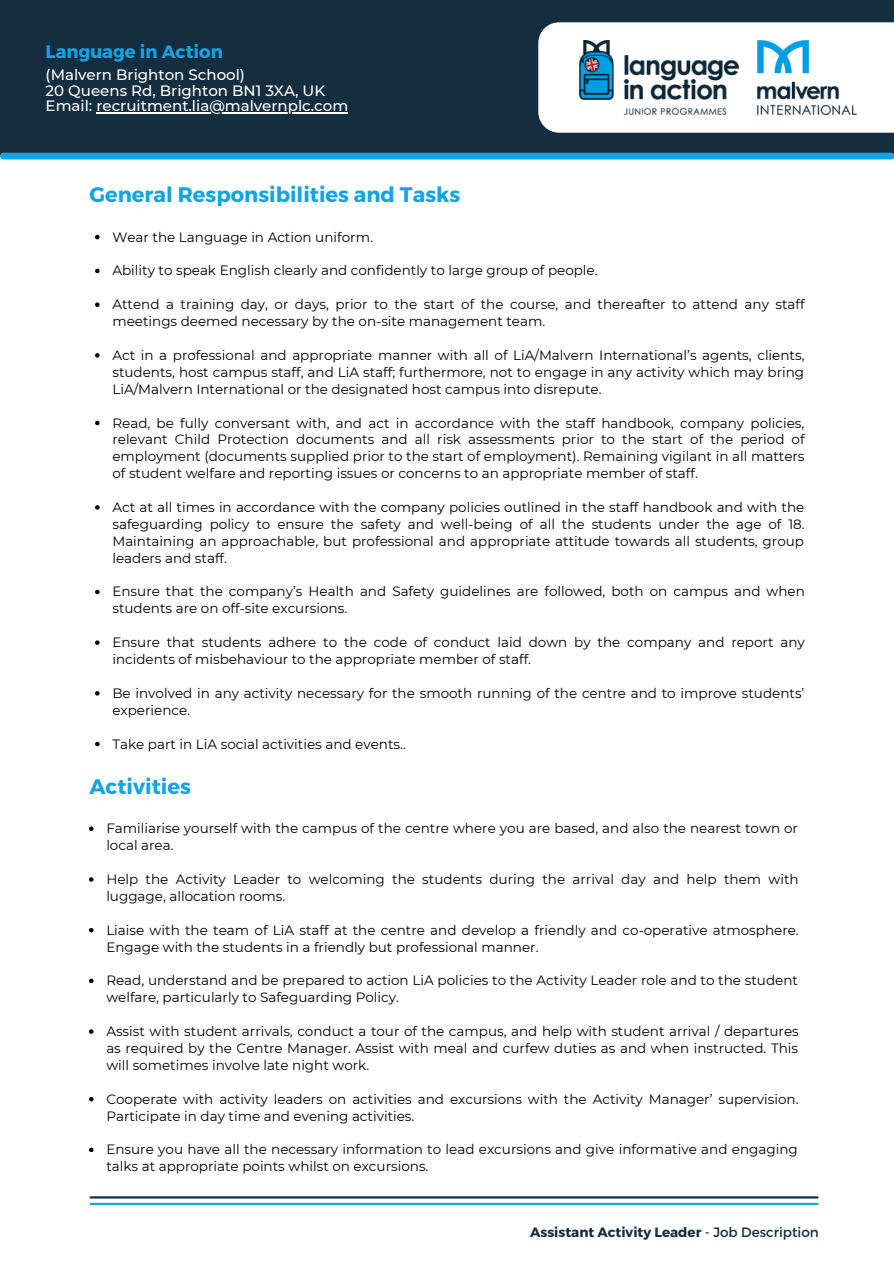
<style>
.page{position:relative;width:894px;height:1264px;background:#fff}
.page>*{position:absolute;margin:0;border:0;box-sizing:border-box;transform-origin:0 0}
.t1{font:700 21px "Montserrat";color:#12a4e4}
.t2{font:700 18px "Montserrat";color:#12a4e4}
.t3{font:500 15px "Montserrat";color:#fff}
.t4{font:13.5px/17px "Montserrat";color:#000}
.t5{font:700 13.5px "Montserrat";color:#142e40}
.s1{font-weight:400}
</style>
<div class="page">
<svg style="left:95px;top:235px;width:4px;height:4px"></svg>
<svg style="left:95px;top:269px;width:4px;height:4px"></svg>
<svg style="left:95px;top:302px;width:4px;height:5px"></svg>
<svg style="left:95px;top:353px;width:4px;height:4px"></svg>
<svg style="left:95px;top:421px;width:4px;height:4px"></svg>
<svg style="left:95px;top:505px;width:4px;height:4px"></svg>
<svg style="left:95px;top:589px;width:4px;height:5px"></svg>
<svg style="left:95px;top:640px;width:4px;height:5px"></svg>
<svg style="left:95px;top:691px;width:4px;height:4px"></svg>
<svg style="left:95px;top:741px;width:4px;height:5px"></svg>
<hr style="left:90px;top:1196px;width:727px;height:2px;background:#142e40">
<hr style="left:90px;top:1202px;width:727px;height:2px;background:#12a4e4">
<div style="left:0;top:0;width:893px;height:155px;background:#142e40"></div>
<div style="left:538px;top:22px;width:355px;height:111px;background:#fff"></div>
<div style="left:3px;top:153px;width:888px;height:6px;background:#12a4e4"></div>
<hr style="left:96px;top:112px;width:252px;height:1px;background:#fff">
<img style="left:579px;top:41px;width:159px;height:74px">
<img style="left:756px;top:41px;width:100px;height:74px">
<svg style="left:89px;top:826px;width:4px;height:5px"></svg>
<svg style="left:89px;top:877px;width:4px;height:4px"></svg>
<svg style="left:89px;top:927px;width:4px;height:5px"></svg>
<svg style="left:89px;top:978px;width:4px;height:5px"></svg>
<svg style="left:89px;top:1029px;width:4px;height:4px"></svg>
<svg style="left:89px;top:1096px;width:4px;height:5px"></svg>
<svg style="left:89px;top:1147px;width:4px;height:5px"></svg>
<p class="t2" style="left:46px;top:40px;width:179px">Language in Action</p>
<p class="t3" style="left:46px;top:65px;width:201px">(Malvern Brighton School)</p>
<p class="t3" style="left:46px;top:81px;width:281px">20 Queens Rd, Brighton BN1 3XA, UK</p>
<p class="t3" style="left:46px;top:97px;width:304px">Email: recruitment.lia@malvernplc.com</p>
<p class="t1" style="left:89px;top:181px;width:372px">General Responsibilities and Tasks</p>
<p class="t4" style="left:112px;top:228px;width:262px">Wear the Language in Action uniform.</p>
<p class="t4" style="left:112px;top:262px;width:486px">Ability to speak English clearly and confidently to large group of people.</p>
<p class="t4" style="left:112px;top:296px;width:693px">Attend a training day, or days, prior to the start of the course, and thereafter to attend any staff meetings deemed necessary by the on-site management team.</p>
<p class="t4" style="left:112px;top:346px;width:693px;text-align:justify">Act in a professional and appropriate manner with all of LiA/Malvern International’s agents, clients, students, host campus staff, and LiA staff; furthermore, not to engage in any activity which may bring LiA/Malvern International or the designated host campus into disrepute.</p>
<p class="t4" style="left:112px;top:414px;width:693px;text-align:justify">Read, be fully conversant with, and act in accordance with the staff handbook, company policies, relevant Child Protection documents and all risk assessments prior to the start of the period of employment (documents supplied prior to the start of employment). Remaining vigilant in all matters of student welfare and reporting issues or concerns to an appropriate member of staff.</p>
<p class="t4" style="left:112px;top:498px;width:693px;text-align:justify">Act at all times in accordance with the company policies outlined in the staff handbook and with the safeguarding policy to ensure the safety and well-being of all the students under the age of 18.<br>Maintaining an approachable, but professional and appropriate attitude towards all students, group leaders and staff.</p>
<p class="t4" style="left:112px;top:583px;width:693px">Ensure that the company’s Health and Safety guidelines are followed, both on campus and when students are on off-site excursions.</p>
<p class="t4" style="left:112px;top:634px;width:693px">Ensure that students adhere to the code of conduct laid down by the company and report any incidents of misbehaviour to the appropriate member of staff.</p>
<p class="t4" style="left:112px;top:684px;width:693px">Be involved in any activity necessary for the smooth running of the centre and to improve students’ experience.</p>
<p class="t4" style="left:112px;top:735px;width:295px">Take part in LiA social activities and events..</p>
<p class="t1" style="left:89px;top:772px;width:103px">Activities</p>
<p class="t4" style="left:106px;top:820px;width:693px">Familiarise yourself with the campus of the centre where you are based, and also the nearest town or local area.</p>
<p class="t4" style="left:106px;top:870px;width:693px">Help the Activity Leader to welcoming the students during the arrival day and help them with luggage, allocation rooms.</p>
<p class="t4" style="left:106px;top:921px;width:693px">Liaise with the team of LiA staff at the centre and develop a friendly and co-operative atmosphere.<br>Engage with the students in a friendly but professional manner.</p>
<p class="t4" style="left:106px;top:972px;width:693px">Read, understand and be prepared to action LiA policies to the Activity Leader role and to the student welfare, particularly to Safeguarding Policy.</p>
<p class="t4" style="left:106px;top:1022px;width:693px;text-align:justify">Assist with student arrivals, conduct a tour of the campus, and help with student arrival / departures as required by the Centre Manager. Assist with meal and curfew duties as and when instructed. This will sometimes involve late night work.</p>
<p class="t4" style="left:106px;top:1090px;width:693px">Cooperate with activity leaders on activities and excursions with the Activity Manager’ supervision.<br>Participate in day time and evening activities.</p>
<p class="t4" style="left:106px;top:1140px;width:692px">Ensure you have all the necessary information to lead excursions and give informative and engaging talks at appropriate points whilst on excursions.</p>
<p class="t5" style="left:530px;top:1223px;width:290px">Assistant Activity Leader <span class="s1">- Job Description</span></p>
</div>
